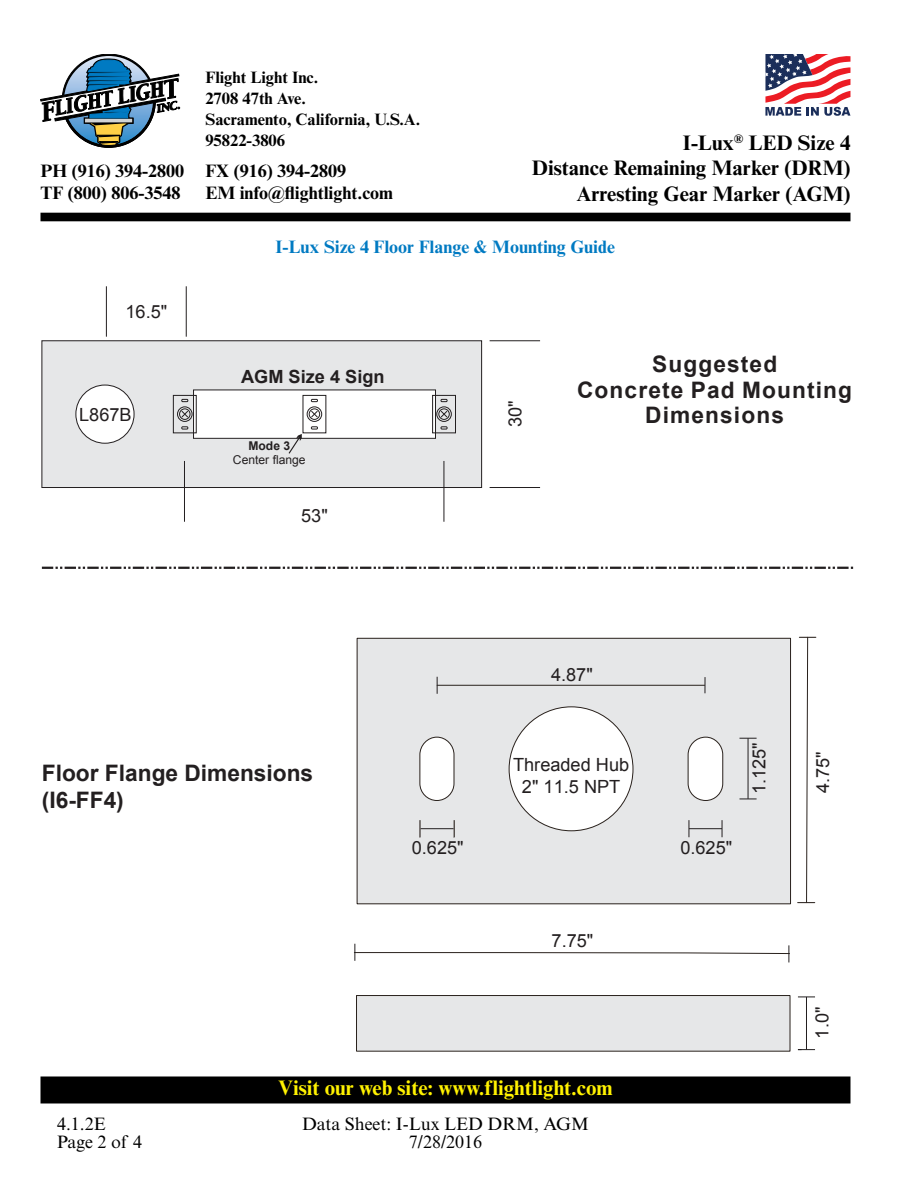
<style>
.page{position:relative;width:918px;height:1188px;background:#fff}
.page>*{position:absolute;margin:0;border:0;box-sizing:border-box;transform-origin:0 0}
.t1{font:700 22.65px/25.3px "Arial";letter-spacing:.05em;color:#231f20;text-align:center}
.t2{font:700 22.65px/27.3px "Arial";color:#231f20}
.t3{font:700 21px/25.5px "Times New Roman MT Std";color:#000;text-align:right}
.t4{font:700 21px "Times New Roman MT Std";color:#fff200}
.t5{font:18.15px/21.8px "Arial";color:#231f20;text-align:center}
.t6{font:700 18.15px "Arial";color:#231f20}
.t7{font:700 18px/22.5px "Times New Roman MT Std";color:#000}
.t8{font:18px/18px "Times New Roman MT Std";color:#000;text-align:center}
.t9{font:700 18px "Times New Roman MT Std";color:#007ac2}
.t10{font:700 16.5px/21px "Times New Roman MT Std";color:#000}
.t11{font:12.15px "Arial";color:#231f20}
.t12{font:700 12.15px "Arial";color:#231f20}
</style>
<div class="page">
<div style="left:41px;top:1077px;width:809px;height:26px;background:#000"></div>
<div style="left:40px;top:1076px;width:810px;height:27px;border:2px solid #000"></div>
<svg style="left:40px;top:54px;width:140px;height:94px"></svg>
<div style="left:40px;top:213px;width:810px;height:8px;background:#000"></div>
<svg style="left:765px;top:54px;width:85px;height:62px"></svg>
<div style="left:42px;top:341px;width:440px;height:147px;background:#e6e7e8"></div>
<div style="left:42px;top:341px;width:440px;height:147px;border:1px solid #231f20"></div>
<div style="left:76px;top:385px;width:58px;height:58px;background:#fff;border-radius:50%"></div>
<div style="left:76px;top:385px;width:58px;height:58px;border:1px solid #231f20;border-radius:50%"></div>
<hr style="left:184px;top:461px;width:1px;height:61px;background:#231f20">
<hr style="left:444px;top:461px;width:1px;height:61px;background:#231f20">
<hr style="left:490px;top:341px;width:50px;height:1px;background:#231f20">
<hr style="left:490px;top:487px;width:50px;height:1px;background:#231f20">
<hr style="left:186px;top:286px;width:1px;height:51px;background:#231f20">
<hr style="left:106px;top:286px;width:1px;height:51px;background:#231f20">
<div style="left:194px;top:390px;width:242px;height:48px;background:#fff"></div>
<div style="left:193px;top:390px;width:243px;height:49px;border:1px solid #231f20"></div>
<div style="left:173px;top:395px;width:24px;height:38px;border:1px solid #231f20"></div>
<svg style="left:181px;top:399px;width:7px;height:3px"></svg>
<svg style="left:181px;top:426px;width:7px;height:3px"></svg>
<div style="left:179px;top:409px;width:11px;height:11px;border:1px solid #231f20;border-radius:50%"></div>
<svg style="left:181px;top:411px;width:7px;height:7px"></svg>
<div style="left:177px;top:406px;width:15px;height:16px;border:1px solid #231f20;border-radius:50%"></div>
<svg style="left:311px;top:399px;width:7px;height:3px"></svg>
<svg style="left:311px;top:426px;width:7px;height:3px"></svg>
<div style="left:309px;top:409px;width:11px;height:11px;border:1px solid #231f20;border-radius:50%"></div>
<svg style="left:311px;top:411px;width:7px;height:7px"></svg>
<div style="left:307px;top:406px;width:15px;height:16px;border:1px solid #231f20;border-radius:50%"></div>
<svg style="left:441px;top:411px;width:6px;height:7px"></svg>
<div style="left:432px;top:395px;width:24px;height:38px;border:1px solid #231f20"></div>
<svg style="left:441px;top:399px;width:6px;height:3px"></svg>
<svg style="left:441px;top:426px;width:6px;height:3px"></svg>
<div style="left:439px;top:409px;width:10px;height:11px;border:1px solid #231f20;border-radius:50%"></div>
<div style="left:436px;top:406px;width:16px;height:16px;border:1px solid #231f20;border-radius:50%"></div>
<svg style="left:42px;top:567px;width:812px;height:2px"></svg>
<div style="left:357px;top:638px;width:434px;height:266px;background:#e6e7e8"></div>
<div style="left:357px;top:638px;width:434px;height:266px;border:1px solid #29211c"></div>
<div style="left:357px;top:996px;width:433px;height:55px;background:#e6e7e8"></div>
<div style="left:356px;top:995px;width:434px;height:57px;border:1px solid #29211c"></div>
<div style="left:509px;top:707px;width:124px;height:124px;background:#fff;border-radius:50%"></div>
<svg style="left:419px;top:736px;width:36px;height:65px;background:#ecebeb"></svg>
<div style="left:688px;top:737px;width:35px;height:64px;background:#fff;border-radius:17px"></div>
<div style="left:688px;top:737px;width:35px;height:64px;border:1px solid #29211c;border-radius:17px"></div>
<hr style="left:437px;top:685px;width:268px;height:1px;background:#29211c">
<svg style="left:454px;top:820px;width:1px;height:17px"></svg>
<svg style="left:419px;top:820px;width:2px;height:17px"></svg>
<hr style="left:421px;top:828px;width:33px;height:1px;background:#231f20">
<svg style="left:798px;top:637px;width:18px;height:266px"></svg>
<svg style="left:437px;top:677px;width:1px;height:17px"></svg>
<svg style="left:705px;top:677px;width:1px;height:16px"></svg>
<hr style="left:748px;top:738px;width:1px;height:61px;background:#231f20">
<svg style="left:739px;top:738px;width:18px;height:1px"></svg>
<svg style="left:739px;top:799px;width:18px;height:1px"></svg>
<hr style="left:689px;top:828px;width:33px;height:1px;background:#231f20">
<svg style="left:722px;top:820px;width:1px;height:17px"></svg>
<svg style="left:689px;top:820px;width:1px;height:17px"></svg>
<svg style="left:354px;top:944px;width:436px;height:18px"></svg>
<hr style="left:806px;top:997px;width:1px;height:53px;background:#231f20">
<svg style="left:798px;top:997px;width:17px;height:1px"></svg>
<svg style="left:798px;top:1049px;width:17px;height:1px"></svg>
<svg style="left:289px;top:434px;width:13px;height:20px"></svg>
<p class="t7" style="left:40px;top:159px;width:145px">PH (916) 394-2800<br>TF (800) 806-3548</p>
<p class="t5" style="left:126px;top:301px;width:43px">16.5"</p>
<p class="t5" style="left:79px;top:404px;width:54px">L867B</p>
<p class="t10" style="left:205px;top:67px;width:216px">Flight Light Inc.<br>2708 47th Ave.<br>Sacramento, California, U.S.A.<br>95822-3806</p>
<p class="t7" style="left:205px;top:159px;width:189px">FX (916) 394-2809<br>EM info@flightlight.com</p>
<p class="t3" style="left:532px;top:129px;width:320px">I-Lux<sup>®</sup> LED Size 4<br>Distance Remaining Marker (DRM)<br>Arresting Gear Marker (AGM)</p>
<p class="t9" style="left:276px;top:236px;width:341px">I-Lux Size 4 Floor Flange &amp; Mounting Guide</p>
<p class="t6" style="left:241px;top:364px;width:145px">AGM Size 4 Sign</p>
<p class="t12" style="left:248px;top:438px;width:43px">Mode 3</p>
<p class="t11" style="left:233px;top:451px;width:74px">Center flange</p>
<p class="t5" style="left:301px;top:505px;width:28px">53"</p>
<p class="t5" style="left:504px;top:427px;width:28px;rotate:-90deg">30"</p>
<p class="t1" style="left:577px;top:352px;width:277px">Suggested<br>Concrete Pad Mounting<br>Dimensions</p>
<p class="t5" style="left:551px;top:664px;width:43px">4.87"</p>
<p class="t2" style="left:42px;top:760px;width:273px">Floor Flange Dimensions (I6-FF4)</p>
<p class="t5" style="left:412px;top:837px;width:53px">0.625"</p>
<p class="t5" style="left:513px;top:754px;width:118px">Threaded Hub<br>2" 11.5 NPT</p>
<p class="t5" style="left:552px;top:930px;width:43px">7.75"</p>
<p class="t8" style="left:57px;top:1114px;width:87px;text-align:left">4.1.2E<br>Page 2 of 4</p>
<p class="t4" style="left:278px;top:1075px;width:336px">Visit our web site: www.flightlight.com</p>
<p class="t8" style="left:302px;top:1114px;width:288px">Data Sheet: I-Lux LED DRM, AGM<br>7/28/2016</p>
<p class="t5" style="left:680px;top:837px;width:53px">0.625"</p>
<p class="t5" style="left:748px;top:794px;width:53px;rotate:-90deg">1.125"</p>
<p class="t5" style="left:812px;top:793px;width:43px;rotate:-90deg">4.75"</p>
<p class="t5" style="left:811px;top:1039px;width:33px;rotate:-90deg">1.0"</p>
</div>
